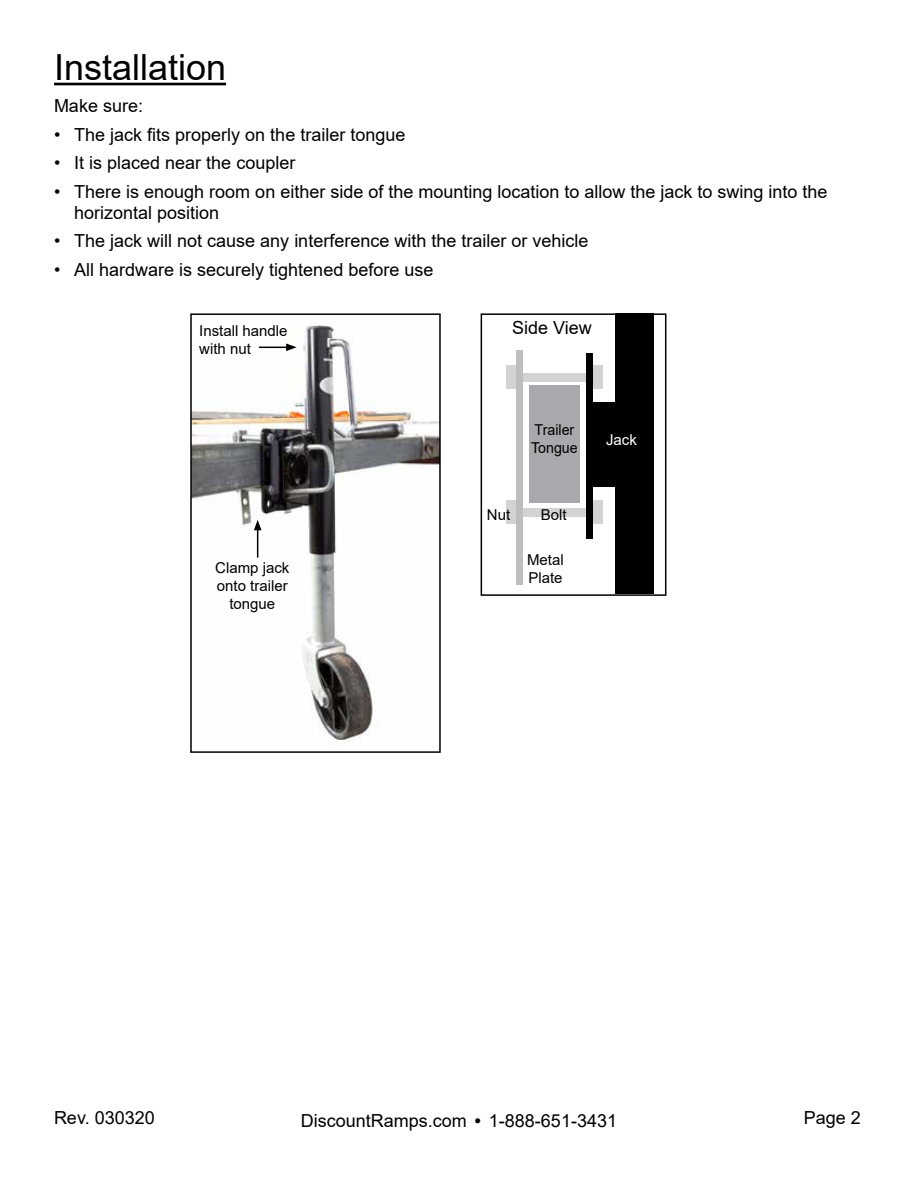
<style>
.page{position:relative;width:918px;height:1188px;background:#fff}
.page>*{position:absolute;margin:0;border:0;box-sizing:border-box;transform-origin:0 0}
.t1{font:36px "Arial";color:#000}
.t2{font:18px/21.6px "Arial";color:#000}
.t3{font:15px/18px "Arial";color:#000}
.t4{font:15px/18px "Arial";color:#000;scale:.95 1}
.t5{font:15px "Arial";color:#fff}
.s1{font-family:"Franklin Gothic";font-weight:500}
</style>
<div class="page">
<img style="left:193px;top:325px;width:245px;height:419px">
<div style="left:190px;top:313px;width:251px;height:440px;border:2px solid #000"></div>
<hr style="left:54px;top:83px;width:172px;height:2px;background:#000">
<div style="left:529px;top:385px;width:51px;height:118px;background:#a7a9ac"></div>
<div style="left:589px;top:402px;width:32px;height:85px;background:#000"></div>
<div style="left:615px;top:313px;width:38px;height:281px;background:#000"></div>
<div style="left:509px;top:373px;width:93px;height:9px;background:#d1d3d4"></div>
<div style="left:509px;top:508px;width:93px;height:9px;background:#d1d3d4"></div>
<div style="left:586px;top:353px;width:7px;height:185px;background:#000"></div>
<div style="left:593px;top:365px;width:10px;height:24px;background:#d1d3d4"></div>
<div style="left:593px;top:500px;width:10px;height:24px;background:#d1d3d4"></div>
<div style="left:506px;top:365px;width:10px;height:24px;background:#d1d3d4"></div>
<div style="left:506px;top:500px;width:10px;height:24px;background:#d1d3d4"></div>
<div style="left:481px;top:313px;width:185px;height:283px;border:2px solid #000"></div>
<div style="left:516px;top:351px;width:7px;height:234px;background:#bcbec0"></div>
<svg style="left:259px;top:343px;width:38px;height:8px"></svg>
<hr style="left:257px;top:528px;width:1px;height:30px;background:#000">
<svg style="left:254px;top:520px;width:7px;height:10px"></svg>
<h1 class="t1" style="left:54px;top:43px;width:174px">Installation</h1>
<p class="t2" style="left:54px;top:95px;width:91px">Make sure:</p>
<p class="t2" style="left:54px;top:124px;width:353px">• The jack fits properly on the trailer tongue</p>
<p class="t2" style="left:54px;top:152px;width:243px">• It is placed near the coupler</p>
<p class="t2" style="left:74px;top:180px;width:755px;text-indent:-20px">• There is enough room on either side of the mounting location to allow the jack to swing into the horizontal position</p>
<p class="t2" style="left:54px;top:230px;width:536px">• The jack will not cause any interference with the trailer or vehicle</p>
<p class="t2" style="left:54px;top:259px;width:381px">• All hardware is securely tightened before use</p>
<p class="t3" style="left:199px;top:321px;width:90px">Install handle with nut</p>
<p class="t3" style="left:215px;top:559px;width:76px;text-align:center">Clamp jack onto trailer tongue</p>
<p class="t2" style="left:512px;top:317px;width:81px">Side View</p>
<p class="t4" style="left:531px;top:421px;width:51px">Trailer<br>Tongue</p>
<p class="t3" style="left:487px;top:506px;width:25px">Nut</p>
<p class="t3" style="left:541px;top:506px;width:27px">Bolt</p>
<p class="t3" style="left:527px;top:550px;width:38px">Metal<br>Plate</p>
<p class="t5" style="left:606px;top:429px;width:32px">Jack</p>
<p class="t2" style="left:54px;top:1107px;width:102px">Rev. 030320</p>
<p class="t2" style="left:301px;top:1110px;width:318px">DiscountRamps.com <span class="s1">•</span> 1-888-651-3431</p>
<p class="t2" style="left:804px;top:1107px;width:59px">Page 2</p>
</div>
